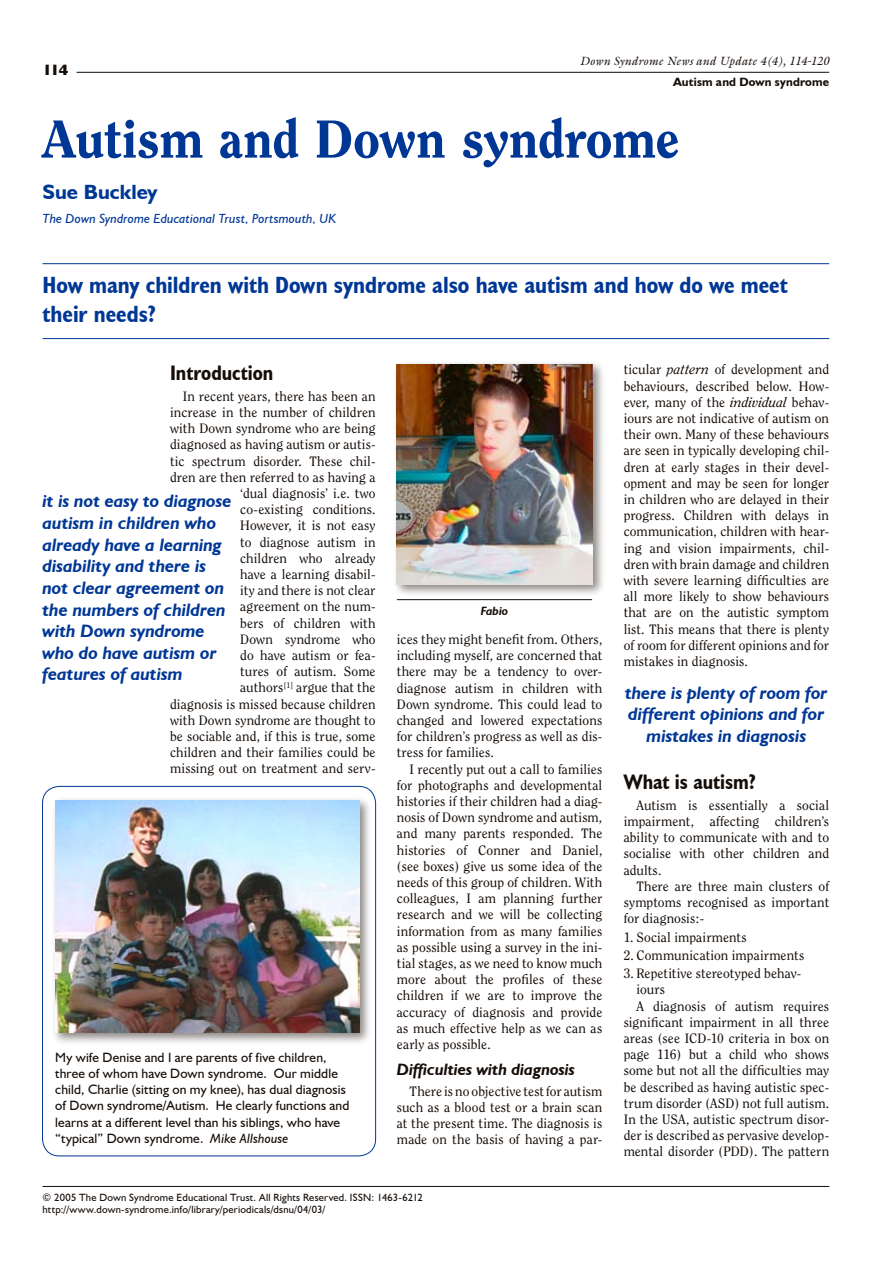
<style>
.page{position:relative;width:893px;height:1263px;background:#fff}
.page>*{position:absolute;margin:0;border:0;box-sizing:border-box;transform-origin:0 0}
.t1{font:800 52.95px "Clearface";letter-spacing:-.01em;color:#003795}
.t2{font:700 condensed 23.55px/28.2px "Humanist 521 BT";color:#003795}
.t3{font:700 condensed 21px "Humanist 521 BT";letter-spacing:-.005em;color:#150d08}
.t4{font:700 20.55px "Humanist 521 BT";color:#003795}
.t5{font:italic 700 18px/21.6px "Humanist 521 BT";color:#003795}
.t6{font:italic 700 16.5px "Humanist 521 BT";color:#150d08}
.t7{font:800 15px "Humanist 521 BT";color:#150d08}
.t8{font:13.5px/16.2px "Clearface";letter-spacing:.005em;color:#150d08;text-align:justify}
.t9{font:13.5px/16.2px "Humanist 521 BT";letter-spacing:.01em;color:#150d08}
.t10{font:italic 13.2px "Humanist 521 BT";letter-spacing:.01em;color:#003795}
.t11{font:italic 12px "Galliard";letter-spacing:.01em;color:#150d08}
.t12{font:700 12px "Humanist 521 BT";letter-spacing:.015em;color:#150d08}
.t13{font:italic 700 12px "Humanist 521 BT";color:#150d08}
.t14{font:10.5px/12.6px "Humanist 521 BT";letter-spacing:.02em;color:#150d08}
.s1{font-style:italic}
</style>
<div class="page">
<hr style="left:77px;top:72px;width:752px;height:1px;background:#150d08">
<hr style="left:43px;top:1186px;width:786px;height:1px;background:#150d08">
<hr style="left:43px;top:263px;width:786px;height:1px;background:#003795">
<hr style="left:43px;top:338px;width:786px;height:1px;background:#003795">
<div style="left:42px;top:786px;width:334px;height:370px;border:1px solid #003795;border-radius:17px"></div>
<div style="left:51px;top:796px;width:322px;height:250px;background:#150d08;opacity:.5"></div>
<img style="left:56px;top:800px;width:304px;height:232px">
<div style="left:392px;top:359px;width:214px;height:240px;background:#150d08;opacity:.5"></div>
<img style="left:397px;top:364px;width:195px;height:221px">
<hr style="left:397px;top:599px;width:195px;height:1px;background:#150d08">
<p class="t7" style="left:43px;top:61px;width:28px">114</p>
<p class="t11" style="left:580px;top:53px;width:251px">Down Syndrome News and Update 4(4), 114-120</p>
<p class="t12" style="left:673px;top:74px;width:158px">Autism and Down syndrome</p>
<h1 class="t1" style="left:43px;top:107px;width:639px">Autism and Down syndrome</h1>
<h3 class="t4" style="left:43px;top:179px;width:117px">Sue Buckley</h3>
<p class="t10" style="left:43px;top:211px;width:295px">The Down Syndrome Educational Trust, Portsmouth, UK</p>
<h2 class="t2" style="left:43px;top:271px;width:747px">How many children with Down syndrome also have autism and how do we meet their needs?</h2>
<h3 class="t3" style="left:170px;top:360px;width:105px">Introduction</h3>
<p class="t8" style="left:170px;top:388px;width:207px;text-align:right">In recent years, there has been an increase in the number of children with Down syndrome who are being diagnosed as having autism or autis&shy;tic spectrum disorder. These chil&shy;dren are then referred to as having a ‘dual diagnosis’ i.e. two<br>co-existing conditions.<br>However, it is not easy<br>to diagnose autism in<br>children who already<br>have a learning disabil-<br>ity and there is not clear<br>agreement on the num-<br>bers of children with<br>Down syndrome who<br>do have autism or fea-<br>tures of autism. Some<br>authors<sup>[1]</sup> argue that the<br>diagnosis is missed because children with Down syndrome are thought to be sociable and, if this is true, some children and their families could be missing out on treatment and serv-</p>
<h3 class="t5" style="left:43px;top:490px;width:191px">it is not easy to diagnose autism in children who already have a learning disability and there is not clear agreement on the numbers of children with Down syndrome who do have autism or features of autism</h3>
<p class="t9" style="left:55px;top:1049px;width:296px">My wife Denise and I are parents of five children, three of whom have Down syndrome. Our middle child, Charlie (sitting on my knee), has dual diagnosis of Down syndrome/Autism. He clearly functions and learns at a different level than his siblings, who have “typical” Down syndrome. <span class="s1">Mike Allshouse</span></p>
<p class="t13" style="left:481px;top:603px;width:29px">Fabio</p>
<p class="t8" style="left:397px;top:631px;width:207px">ices they might benefit from. Others, including myself, are concerned that there may be a tendency to over&shy;diagnose autism in children with Down syndrome. This could lead to changed and lowered expectations for children’s progress as well as dis&shy;tress for families.</p>
<p class="t8" style="left:397px;top:761px;width:207px;text-indent:13px">I recently put out a call to families for photographs and developmental histories if their children had a diag&shy;nosis of Down syndrome and autism, and many parents responded. The histories of Conner and Daniel, (see boxes) give us some idea of the needs of this group of children. With colleagues, I am planning further research and we will be collecting information from as many families as possible using a survey in the ini&shy;tial stages, as we need to know much more about the profiles of these children if we are to improve the accuracy of diagnosis and provide as much effective help as we can as early as possible.</p>
<p class="t6" style="left:397px;top:1059px;width:180px">Difficulties with diagnosis</p>
<p class="t8" style="left:397px;top:1083px;width:207px;text-indent:13px">There is no objective test for autism such as a blood test or a brain scan at the present time. The diagnosis is made on the basis of having a par-</p>
<p class="t14" style="left:43px;top:1191px;width:382px">© 2005 The Down Syndrome Educational Trust. All Rights Reserved. ISSN: 1463-6212 http://www.down-syndrome.info/library/periodicals/dsnu/04/03/</p>
<p class="t8" style="left:624px;top:362px;width:207px">ticular <span class="s1">pattern</span> of development and behaviours, described below. How&shy;ever, many of the <span class="s1">individual</span> behav&shy;iours are not indicative of autism on their own. Many of these behaviours are seen in typically developing chil&shy;dren at early stages in their devel&shy;opment and may be seen for longer in children who are delayed in their progress. Children with delays in communication, children with hear&shy;ing and vision impairments, chil&shy;dren with brain damage and children with severe learning difficulties are all more likely to show behaviours that are on the autistic symptom list. This means that there is plenty of room for different opinions and for mistakes in diagnosis.</p>
<h3 class="t5" style="left:625px;top:681px;width:204px;text-align:center">there is plenty of room for different opinions and for mistakes in diagnosis</h3>
<h3 class="t3" style="left:624px;top:769px;width:134px">What is autism?</h3>
<p class="t8" style="left:624px;top:797px;width:207px;text-indent:13px">Autism is essentially a social impairment, affecting children’s ability to communicate with and to socialise with other children and adults.</p>
<p class="t8" style="left:624px;top:878px;width:207px;text-indent:13px">There are three main clusters of symptoms recognised as important for diagnosis:-</p>
<p class="t8" style="left:624px;top:929px;width:125px">1. Social impairments</p>
<p class="t8" style="left:624px;top:947px;width:182px">2. Communication impairments</p>
<p class="t8" style="left:624px;top:965px;width:179px">3. Repetitive stereotyped behav-</p>
<p class="t8" style="left:636px;top:982px;width:30px">iours</p>
<p class="t8" style="left:636px;top:998px;width:194px">A diagnosis of autism requires</p>
<p class="t8" style="left:624px;top:1014px;width:207px">significant impairment in all three</p>
<p class="t8" style="left:624px;top:1030px;width:207px">areas (see ICD-10 criteria in box on</p>
<p class="t8" style="left:624px;top:1046px;width:207px">page 116) but a child who shows</p>
<p class="t8" style="left:624px;top:1063px;width:207px">some but not all the difficulties may</p>
<p class="t8" style="left:624px;top:1079px;width:207px">be described as having autistic spec-</p>
<p class="t8" style="left:624px;top:1095px;width:207px">trum disorder (ASD) not full autism.</p>
<p class="t8" style="left:624px;top:1111px;width:207px">In the USA, autistic spectrum disor-</p>
<p class="t8" style="left:624px;top:1127px;width:207px">der is described as pervasive develop-</p>
<p class="t8" style="left:624px;top:1144px;width:207px">mental disorder (PDD). The pattern</p>
</div>
